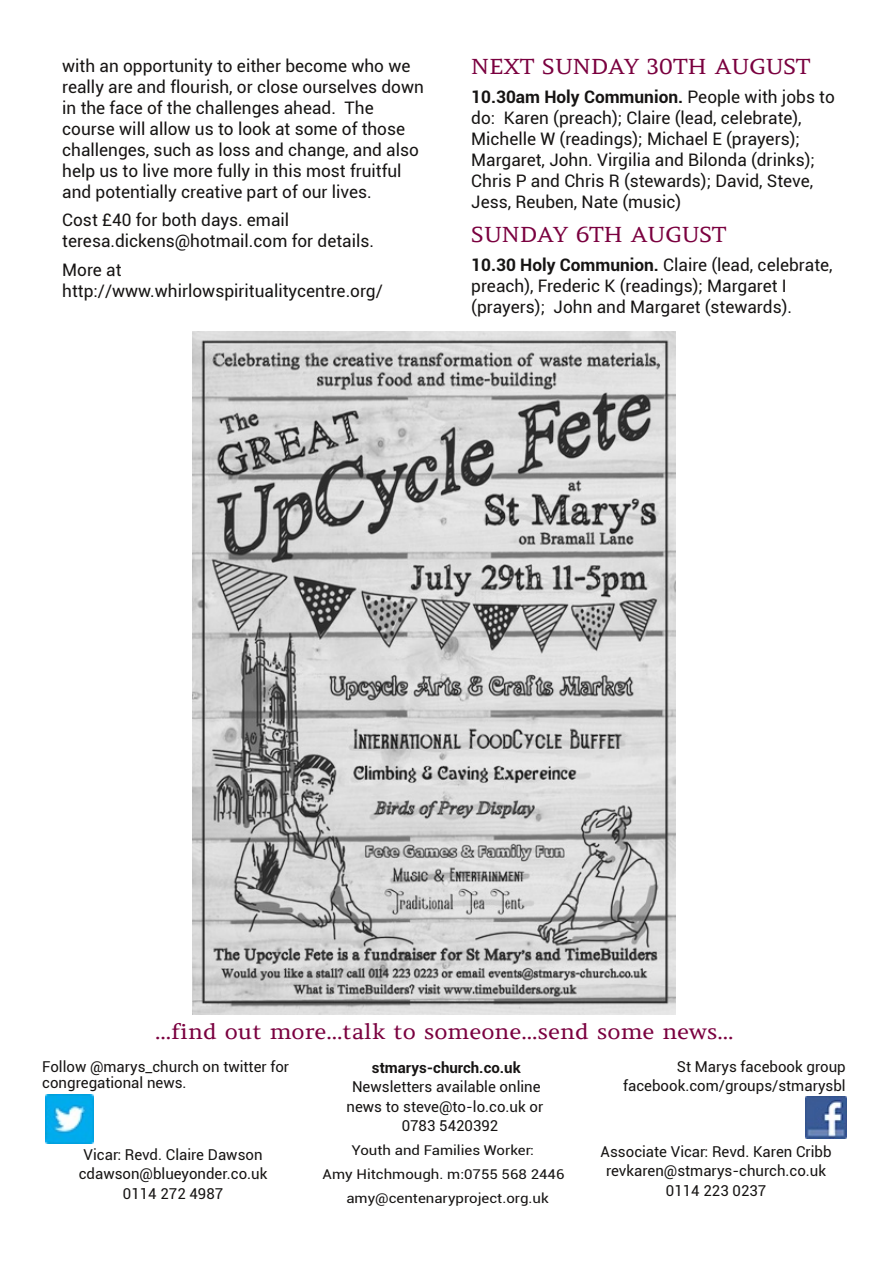
<style>
.page{position:relative;width:893px;height:1263px;background:#fff}
.page>*{position:absolute;margin:0;border:0;box-sizing:border-box;transform-origin:0 0}
.t1{font:21px "Amethysta";color:#7a003f;scale:1.1 1}
.t2{font:17.25px/21px "Roboto";color:#161413}
.t3{font:15px/19.5px "Roboto";color:#161413;text-align:center}
.t4{font:700 15px "Roboto";color:#161413}
.t5{font:13.5px/24px "Roboto";color:#161413;text-align:center;scale:1.11 1}
.s1{font-weight:700}
</style>
<div class="page">
<img style="left:805px;top:1097px;width:41px;height:41px">
<img style="left:45px;top:1095px;width:49px;height:48px">
<img style="left:192px;top:332px;width:483px;height:682px">
<p class="t2" style="left:62px;top:55px;width:363px">with an opportunity to either become who we really are and flourish, or close ourselves down in the face of the challenges ahead. The course will allow us to look at some of those challenges, such as loss and change, and also help us to live more fully in this most fruitful and potentially creative part of our lives.</p>
<p class="t2" style="left:62px;top:210px;width:313px">Cost £40 for both days. email teresa.dickens@hotmail.com for details.</p>
<p class="t2" style="left:62px;top:259px;width:322px">More at http://www.whirlowspiritualitycentre.org/</p>
<p class="t1" style="left:471px;top:54px;width:310px">NEXT SUNDAY 30TH AUGUST</p>
<p class="t2" style="left:471px;top:87px;width:365px"><span class="s1">10.30am Holy Communion.</span> People with jobs to do: Karen (preach); Claire (lead, celebrate), Michelle W (readings); Michael E (prayers); Margaret, John. Virgilia and Bilonda (drinks); Chris P and Chris R (stewards); David, Steve, Jess, Reuben, Nate (music)</p>
<p class="t1" style="left:471px;top:222px;width:233px">SUNDAY 6TH AUGUST</p>
<p class="t2" style="left:471px;top:255px;width:363px"><span class="s1">10.30 Holy Communion.</span> Claire (lead, celebrate, preach), Frederic K (readings); Margaret I (prayers); John and Margaret (stewards).</p>
<p class="t1" style="left:155px;top:1018px;width:527px">...find out more...talk to someone...send some news...</p>
<p class="t3" style="left:42px;top:1058px;width:248px;line-height:16.5px;text-align:left">Follow @marys_church on twitter for congregational news.</p>
<p class="t3" style="left:623px;top:1057px;width:224px;text-align:right">St Marys facebook group facebook.com/groups/stmarysbl</p>
<p class="t4" style="left:372px;top:1058px;width:150px">stmarys-church.co.uk</p>
<p class="t3" style="left:352px;top:1077px;width:190px">Newsletters available online</p>
<p class="t3" style="left:347px;top:1096px;width:198px">news to steve@to-lo.co.uk or</p>
<p class="t3" style="left:402px;top:1116px;width:98px">0783 5420392</p>
<p class="t3" style="left:79px;top:1145px;width:190px">Vicar: Revd. Claire Dawson cdawson@blueyonder.co.uk<br>0114 272 4987</p>
<p class="t5" style="left:323px;top:1138px;width:219px">Youth and Families Worker:<br>Amy Hitchmough. m:0755 568 2446 amy@centenaryproject.org.uk</p>
<p class="t3" style="left:601px;top:1142px;width:233px">Associate Vicar: Revd. Karen Cribb revkaren@stmarys-church.co.uk<br>0114 223 0237</p>
</div>
